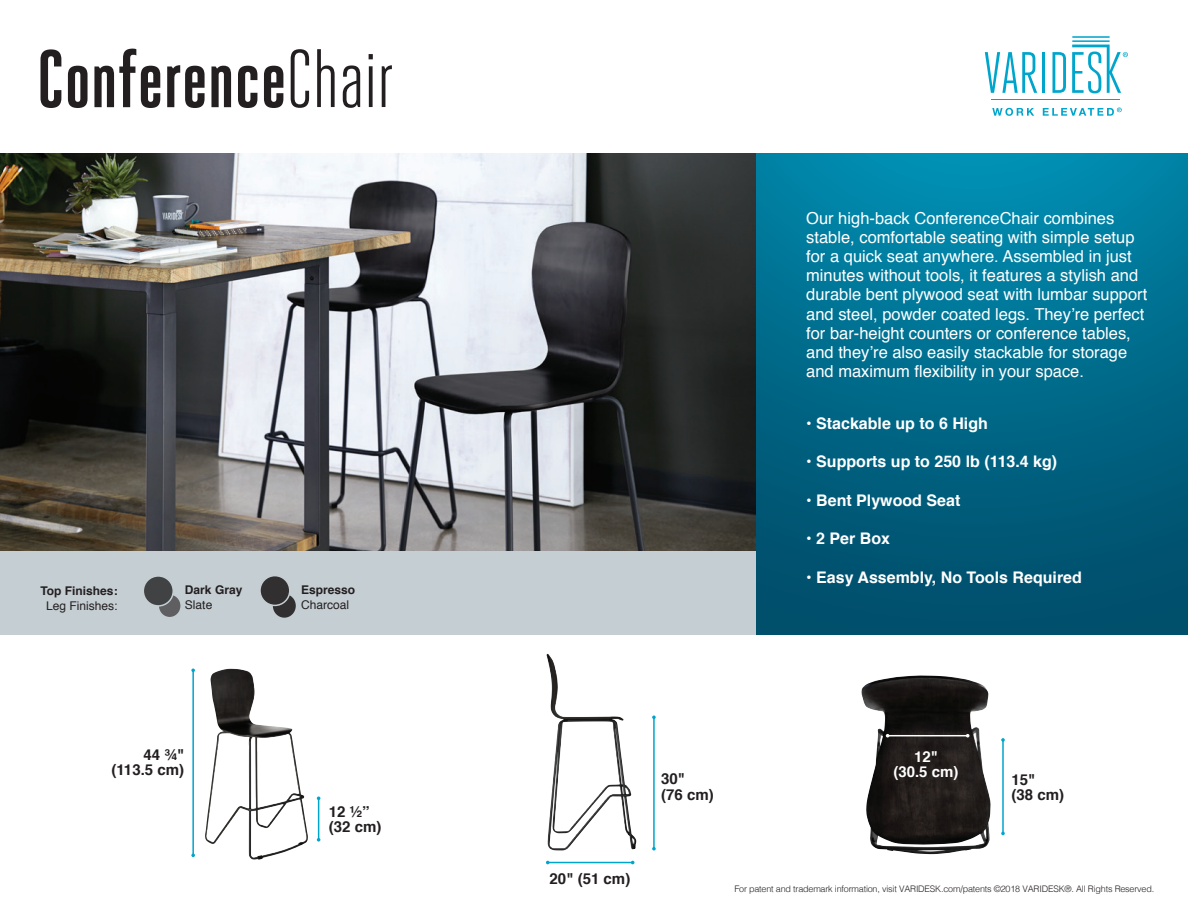
<style>
.page{position:relative;width:1188px;height:918px;background:#fff}
.page>*{position:absolute;margin:0;border:0;box-sizing:border-box;transform-origin:0 0}
.t1{font:16.5px/19.2px "Helvetica";color:#fff}
.t2{font:700 16.05px "Helvetica";color:#fff}
.t3{font:700 15px/15px "Helvetica";color:#231f20}
.t4{font:700 15px/15px "Helvetica";color:#fff;text-align:center}
.t5{font:700 12px "Helvetica";color:#231f20}
.t6{font:12px "Helvetica";color:#231f20}
.t7{font:300 9px "Helvetica";letter-spacing:-.02em;color:#231f20}
</style>
<div class="page">
<hr style="left:991px;top:100px;width:129px;height:1px;background:#00a5cc">
<svg style="left:985px;top:52px;width:52px;height:41px"></svg>
<hr style="left:1042px;top:52px;width:3px;height:41px;background:#00a5cc">
<svg style="left:1052px;top:52px;width:14px;height:41px"></svg>
<svg style="left:1072px;top:36px;width:56px;height:57px"></svg>
<svg style="left:992px;top:108px;width:42px;height:8px"></svg>
<svg style="left:1043px;top:108px;width:79px;height:8px"></svg>
<img style="left:861px;top:675px;width:130px;height:179px">
<img style="left:756px;top:153px;width:432px;height:481px">
<hr style="left:548px;top:862px;width:85px;height:1px;background:#00a5cc">
<hr style="left:888px;top:735px;width:80px;height:1px;background:#fff">
<hr style="left:192px;top:670px;width:2px;height:185px;background:#00a5cc">
<hr style="left:318px;top:798px;width:1px;height:42px;background:#00a5cc">
<hr style="left:653px;top:717px;width:2px;height:132px;background:#00a5cc">
<hr style="left:1002px;top:740px;width:2px;height:93px;background:#00a5cc">
<svg style="left:1001px;top:738px;width:4px;height:4px"></svg>
<svg style="left:41px;top:49px;width:20px;height:59px"></svg>
<svg style="left:68px;top:66px;width:20px;height:42px"></svg>
<svg style="left:94px;top:49px;width:66px;height:59px"></svg>
<svg style="left:167px;top:65px;width:38px;height:43px"></svg>
<svg style="left:211px;top:66px;width:20px;height:41px"></svg>
<svg style="left:238px;top:66px;width:19px;height:42px"></svg>
<svg style="left:264px;top:66px;width:19px;height:42px"></svg>
<svg style="left:291px;top:49px;width:18px;height:59px"></svg>
<svg style="left:317px;top:49px;width:18px;height:58px"></svg>
<svg style="left:343px;top:65px;width:17px;height:43px"></svg>
<svg style="left:369px;top:54px;width:4px;height:5px"></svg>
<svg style="left:369px;top:66px;width:4px;height:41px"></svg>
<svg style="left:382px;top:65px;width:10px;height:42px"></svg>
<img style="left:205px;top:669px;width:103px;height:191px">
<img style="left:0;top:153px;width:756px;height:398px">
<img style="left:546px;top:654px;width:90px;height:197px">
<div style="left:0;top:551px;width:756px;height:83px;background:#c5ced3"></div>
<div style="left:273px;top:594px;width:23px;height:24px;background:#312f30;border-radius:50%"></div>
<div style="left:158px;top:594px;width:23px;height:24px;background:#5f5f62;border-radius:50%"></div>
<div style="left:157px;top:593px;width:25px;height:25px;border:2px solid #c5ced3;border-radius:50%"></div>
<div style="left:260px;top:576px;width:30px;height:29px;background:#312f30;border-radius:50%"></div>
<div style="left:259px;top:575px;width:32px;height:31px;border:2px solid #c5ced3;border-radius:50%"></div>
<div style="left:143px;top:576px;width:30px;height:30px;background:#414243;border-radius:50%"></div>
<div style="left:143px;top:575px;width:31px;height:32px;border:2px solid #c5ced3;border-radius:50%"></div>
<p class="t1" style="left:806px;top:209px;width:343px">Our high-back ConferenceChair combines stable, comfortable seating with simple setup for a quick seat anywhere. Assembled in just minutes without tools, it features a stylish and durable bent plywood seat with lumbar support and steel, powder coated legs. They’re perfect for bar-height counters or conference tables, and they’re also easily stackable for storage and maximum flexibility in your space.</p>
<p class="t5" style="left:41px;top:581px;width:79px">Top Finishes:</p>
<p class="t6" style="left:46px;top:596px;width:73px">Leg Finishes:</p>
<p class="t5" style="left:185px;top:580px;width:59px">Dark Gray</p>
<p class="t6" style="left:185px;top:595px;width:29px">Slate</p>
<p class="t5" style="left:301px;top:580px;width:56px">Espresso</p>
<p class="t6" style="left:301px;top:595px;width:50px">Charcoal</p>
<p class="t2" style="left:806px;top:410px;width:183px">• Stackable up to 6 High</p>
<p class="t2" style="left:806px;top:449px;width:253px">• Supports up to 250 lb (113.4 kg)</p>
<p class="t2" style="left:806px;top:487px;width:156px">• Bent Plywood Seat</p>
<p class="t2" style="left:806px;top:526px;width:85px">• 2 Per Box</p>
<p class="t2" style="left:806px;top:564px;width:277px">• Easy Assembly, No Tools Required</p>
<p class="t3" style="left:111px;top:748px;width:74px;text-align:right">44 ¾" (113.5 cm)</p>
<p class="t3" style="left:661px;top:772px;width:54px">30"<br>(76 cm)</p>
<p class="t4" style="left:893px;top:749px;width:67px">12"<br>(30.5 cm)</p>
<p class="t3" style="left:1011px;top:772px;width:54px">15"<br>(38 cm)</p>
<p class="t3" style="left:329px;top:804px;width:54px">12 ½” (32 cm)</p>
<p class="t3" style="left:550px;top:872px;width:82px">20" (51 cm)</p>
<p class="t7" style="left:734px;top:881px;width:421px">For patent and trademark information, visit VARIDESK.com/patents ©2018 VARIDESK®. All Rights Reserved.</p>
</div>
